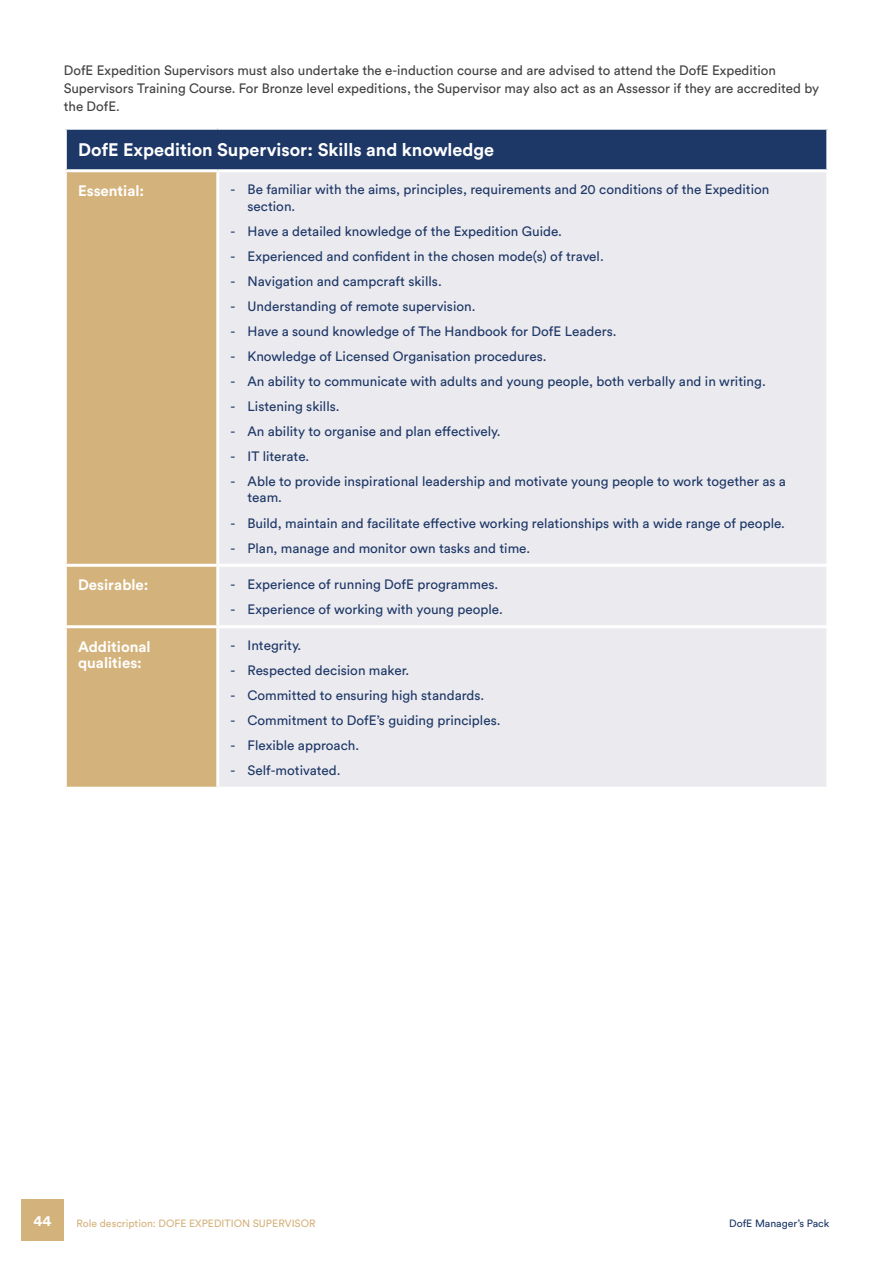
<style>
.page{position:relative;width:893px;height:1263px;background:#fff}
.page>*{position:absolute;margin:0;border:0;box-sizing:border-box;transform-origin:0 0}
.t1{font:700 18px "Circular Std";color:#fff}
.t2{font:700 15px/16.5px "Circular Std";color:#fff}
.t3{font:13.5px/16.5px "Circular Std";color:#1d3767}
.t4{font:13.5px/18px "Circular Std";color:#414042}
.t5{font:10.5px "Circular Std";color:#d4b27b}
.t6{font:10.5px "Circular Std";color:#1d3767}
</style>
<div class="page">
<div style="left:21px;top:1199px;width:43px;height:42px;background:#d4b27b"></div>
<div style="left:65px;top:128px;width:763px;height:43px;background:#1d3767"></div>
<div style="left:67px;top:172px;width:149px;height:615px;background:#d4b27b"></div>
<div style="left:219px;top:172px;width:607px;height:615px;background:#ebeaee"></div>
<hr style="left:64px;top:127px;width:154px;height:3px;background:#fff">
<hr style="left:64px;top:130px;width:3px;height:39px;background:#fff">
<hr style="left:218px;top:127px;width:611px;height:3px;background:#fff">
<hr style="left:64px;top:169px;width:154px;height:3px;background:#fff">
<hr style="left:826px;top:130px;width:3px;height:39px;background:#fff">
<hr style="left:218px;top:169px;width:611px;height:3px;background:#fff">
<hr style="left:64px;top:564px;width:154px;height:3px;background:#fff">
<hr style="left:218px;top:564px;width:611px;height:3px;background:#fff">
<hr style="left:64px;top:625px;width:154px;height:3px;background:#fff">
<hr style="left:218px;top:625px;width:611px;height:3px;background:#fff">
<hr style="left:892px;top:0;width:1px;height:213px;background:#d4b27b">
<p class="t4" style="left:64px;top:61px;width:757px">DofE Expedition Supervisors must also undertake the e-induction course and are advised to attend the DofE Expedition<br>Supervisors Training Course. For Bronze level expeditions, the Supervisor may also act as an Assessor if they are accredited by the DofE.</p>
<h1 class="t1" style="left:78px;top:138px;width:418px">DofE Expedition Supervisor: Skills and knowledge</h1>
<p class="t2" style="left:78px;top:182px;width:68px">Essential:</p>
<p class="t3" style="left:248px;top:181px;width:523px;text-indent:-17px">- Be familiar with the aims, principles, requirements and 20 conditions of the Expedition section.</p>
<p class="t3" style="left:231px;top:223px;width:333px">- Have a detailed knowledge of the Expedition Guide.</p>
<p class="t3" style="left:231px;top:248px;width:375px">- Experienced and confident in the chosen mode(s) of travel.</p>
<p class="t3" style="left:231px;top:273px;width:213px">- Navigation and campcraft skills.</p>
<p class="t3" style="left:231px;top:298px;width:246px">- Understanding of remote supervision.</p>
<p class="t3" style="left:231px;top:323px;width:387px">- Have a sound knowledge of The Handbook for DofE Leaders.</p>
<p class="t3" style="left:231px;top:348px;width:318px">- Knowledge of Licensed Organisation procedures.</p>
<p class="t3" style="left:231px;top:373px;width:537px">- An ability to communicate with adults and young people, both verbally and in writing.</p>
<p class="t3" style="left:231px;top:398px;width:111px">- Listening skills.</p>
<p class="t3" style="left:231px;top:423px;width:271px">- An ability to organise and plan effectively.</p>
<p class="t3" style="left:231px;top:448px;width:80px">- IT literate.</p>
<p class="t3" style="left:248px;top:473px;width:540px;text-indent:-17px">- Able to provide inspirational leadership and motivate young people to work together as a team.</p>
<p class="t3" style="left:231px;top:514px;width:556px">- Build, maintain and facilitate effective working relationships with a wide range of people.</p>
<p class="t3" style="left:231px;top:539px;width:301px">- Plan, manage and monitor own tasks and time.</p>
<p class="t2" style="left:78px;top:576px;width:72px">Desirable:</p>
<p class="t3" style="left:231px;top:576px;width:269px">- Experience of running DofE programmes.</p>
<p class="t3" style="left:231px;top:601px;width:274px">- Experience of working with young people.</p>
<p class="t2" style="left:78px;top:638px;width:74px">Additional qualities:</p>
<p class="t3" style="left:231px;top:637px;width:72px">- Integrity.</p>
<p class="t3" style="left:231px;top:662px;width:180px">- Respected decision maker.</p>
<p class="t3" style="left:231px;top:687px;width:255px">- Committed to ensuring high standards.</p>
<p class="t3" style="left:231px;top:712px;width:271px">- Commitment to DofE’s guiding principles.</p>
<p class="t3" style="left:231px;top:737px;width:130px">- Flexible approach.</p>
<p class="t3" style="left:231px;top:762px;width:112px">- Self-motivated.</p>
<p class="t2" style="left:34px;top:1212px;width:19px">44</p>
<p class="t5" style="left:77px;top:1217px;width:241px">Role description: DOFE EXPEDITION SUPERVISOR</p>
<p class="t6" style="left:729px;top:1217px;width:102px">DofE Manager’s Pack</p>
</div>
